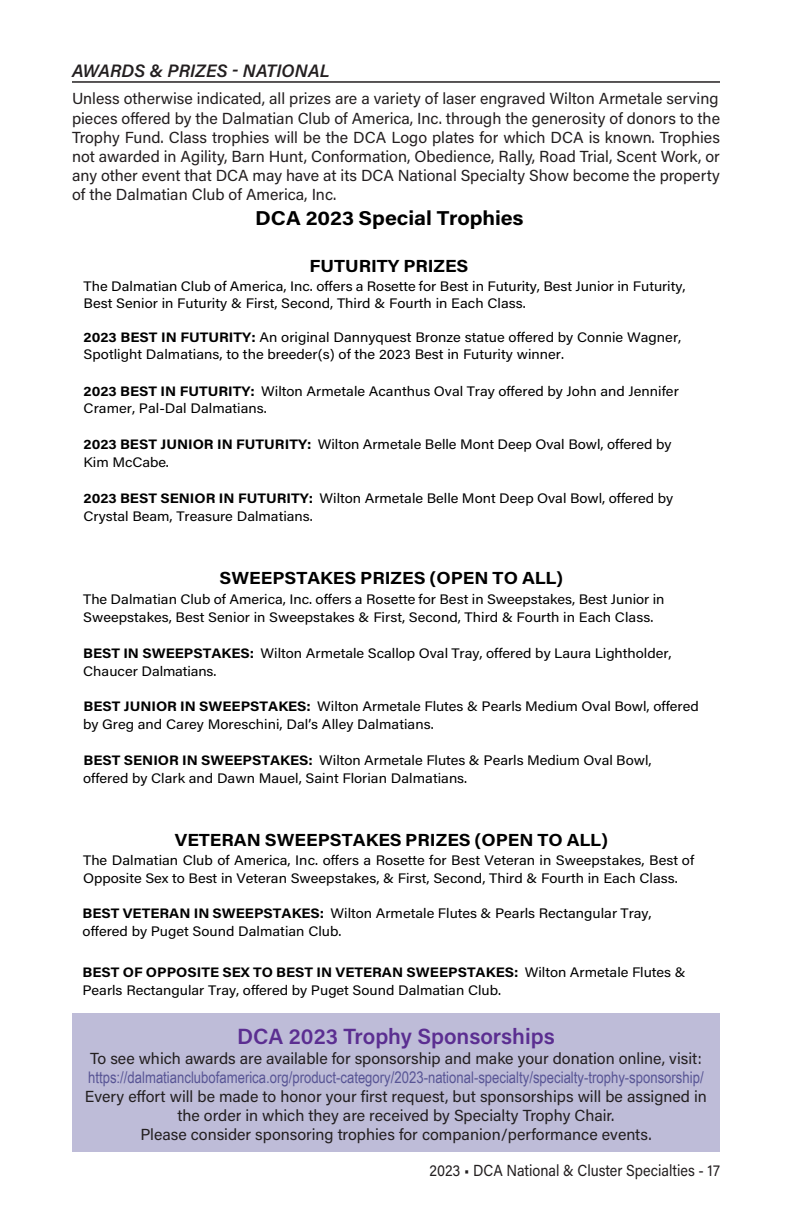
<style>
.page{position:relative;width:792px;height:1224px;background:#fff}
.page>*{position:absolute;margin:0;border:0;box-sizing:border-box;transform-origin:0 0}
.MainText27{font:600 22px "Acumin Pro";color:#5b2e91}
.t1{font:700 20px "Acumin Pro";letter-spacing:-.005em;color:#000;scale:1.07 1}
.PLHeaders{font:italic 600 18px "Acumin Pro";letter-spacing:.005em;color:#231f20}
.t2{font:700 17.6px "Acumin Pro";color:#000;scale:1.07 1}
.MainText27-2{font:16px/19.2px "Acumin Pro";color:#231f20;text-align:justify}
.MainText27-3{font:16px/19.2px "Arial Narrow";color:#585595}
.MainText27-4{font:16px "Acumin Pro";color:#231f20;scale:.9 1}
.t3{font:13.8px/18.2px "Acumin Pro";color:#000;scale:1.07 1}
.s1{font-weight:700}
.s2{font-family:"Acumin Pro";color:#231f20}
</style>
<div class="page">
<hr style="left:72px;top:81px;width:648px;height:2px;background:#231f20">
<div style="left:72px;top:1014px;width:648px;height:138px;background:#bebcd8"></div>
<p class="PLHeaders" style="left:72px;top:58px;width:259px">AWARDS &amp; PRIZES - NATIONAL</p>
<p class="MainText27-2" style="left:72px;top:89px;width:648px">Unless otherwise indicated, all prizes are a variety of laser engraved Wilton Armetale serving</p>
<p class="MainText27-2" style="left:72px;top:108px;width:650px">pieces offered by the Dalmatian Club of America, Inc. through the generosity of donors to the Trophy Fund. Class trophies will be the DCA Logo plates for which DCA is known. Trophies not awarded in Agility, Barn Hunt, Conformation, Obedience, Rally, Road Trial, Scent Work, or any other event that DCA may have at its DCA National Specialty Show become the property of the Dalmatian Club of America, Inc.</p>
<p class="t1" style="left:255px;top:204px;width:252px">DCA 2023 Special Trophies</p>
<p class="t2" style="left:310px;top:253px;width:150px">FUTURITY PRIZES</p>
<p class="t3" style="left:84px;top:278px;width:564px;line-height:16.6px">The Dalmatian Club of America, Inc. offers a Rosette for Best in Futurity, Best Junior in Futurity,<br>Best Senior in Futurity &amp; First, Second, Third &amp; Fourth in Each Class.</p>
<p class="t3" style="left:84px;top:328px;width:560px;line-height:17.2px"><span class="s1">2023 BEST IN FUTURITY:</span> An original Dannyquest Bronze statue offered by Connie Wagner,<br>Spotlight Dalmatians, to the breeder(s) of the 2023 Best in Futurity winner.</p>
<p class="t3" style="left:84px;top:382px;width:558px;line-height:16.6px"><span class="s1">2023 BEST IN FUTURITY:</span> Wilton Armetale Acanthus Oval Tray offered by John and Jennifer<br>Cramer, Pal-Dal Dalmatians.</p>
<p class="t3" style="left:84px;top:435px;width:551px"><span class="s1">2023 BEST JUNIOR IN FUTURITY:</span> Wilton Armetale Belle Mont Deep Oval Bowl, offered by<br>Kim McCabe.</p>
<p class="t3" style="left:84px;top:489px;width:553px"><span class="s1">2023 BEST SENIOR IN FUTURITY:</span> Wilton Armetale Belle Mont Deep Oval Bowl, offered by<br>Crystal Beam, Treasure Dalmatians.</p>
<p class="t2" style="left:220px;top:566px;width:323px">SWEEPSTAKES PRIZES (OPEN TO ALL)</p>
<p class="t3" style="left:83px;top:589px;width:545px">The Dalmatian Club of America, Inc. offers a Rosette for Best in Sweepstakes, Best Junior in<br>Sweepstakes, Best Senior in Sweepstakes &amp; First, Second, Third &amp; Fourth in Each Class.</p>
<p class="t3" style="left:83px;top:643px;width:552px"><span class="s1">BEST IN SWEEPSTAKES:</span> Wilton Armetale Scallop Oval Tray, offered by Laura Lightholder,<br>Chaucer Dalmatians.</p>
<p class="t3" style="left:83px;top:696px;width:577px"><span class="s1">BEST JUNIOR IN SWEEPSTAKES:</span> Wilton Armetale Flutes &amp; Pearls Medium Oval Bowl, offered by Greg and Carey Moreschini, Dal’s Alley Dalmatians.</p>
<p class="t3" style="left:83px;top:750px;width:533px"><span class="s1">BEST SENIOR IN SWEEPSTAKES:</span> Wilton Armetale Flutes &amp; Pearls Medium Oval Bowl, offered by Clark and Dawn Mauel, Saint Florian Dalmatians.</p>
<p class="t2" style="left:175px;top:827px;width:406px">VETERAN SWEEPSTAKES PRIZES (OPEN TO ALL)</p>
<p class="t3" style="left:83px;top:851px;width:573px">The Dalmatian Club of America, Inc. offers a Rosette for Best Veteran in Sweepstakes, Best of<br>Opposite Sex to Best in Veteran Sweepstakes, &amp; First, Second, Third &amp; Fourth in Each Class.</p>
<p class="t3" style="left:83px;top:903px;width:533px"><span class="s1">BEST VETERAN IN SWEEPSTAKES:</span> Wilton Armetale Flutes &amp; Pearls Rectangular Tray, offered by Puget Sound Dalmatian Club.</p>
<p class="t3" style="left:82px;top:962px;width:565px"><span class="s1">BEST OF OPPOSITE SEX TO BEST IN VETERAN SWEEPSTAKES:</span> Wilton Armetale Flutes &amp;<br>Pearls Rectangular Tray, offered by Puget Sound Dalmatian Club.</p>
<p class="MainText27" style="left:237px;top:1021px;width:319px">DCA 2023 Trophy Sponsorships</p>
<p class="MainText27-3" style="left:88px;top:1048px;width:617px"><span class="s2">To see which awards are available for sponsorship and make your donation online, visit: </span>https://dalmatianclubofamerica.org/product-category/2023-national-specialty/specialty-trophy-sponsorship/</p>
<p class="MainText27-2" style="left:85px;top:1086px;width:624px;text-align:center">Every effort will be made to honor your first request, but sponsorships will be assigned in the order in which they are received by Specialty Trophy Chair.</p>
<p class="MainText27-2" style="left:140px;top:1125px;width:513px">Please consider sponsoring trophies for companion/performance events.</p>
<p class="MainText27-4" style="left:429px;top:1159px;width:324px">2023 • DCA National &amp; Cluster Specialties - 17</p>
</div>
